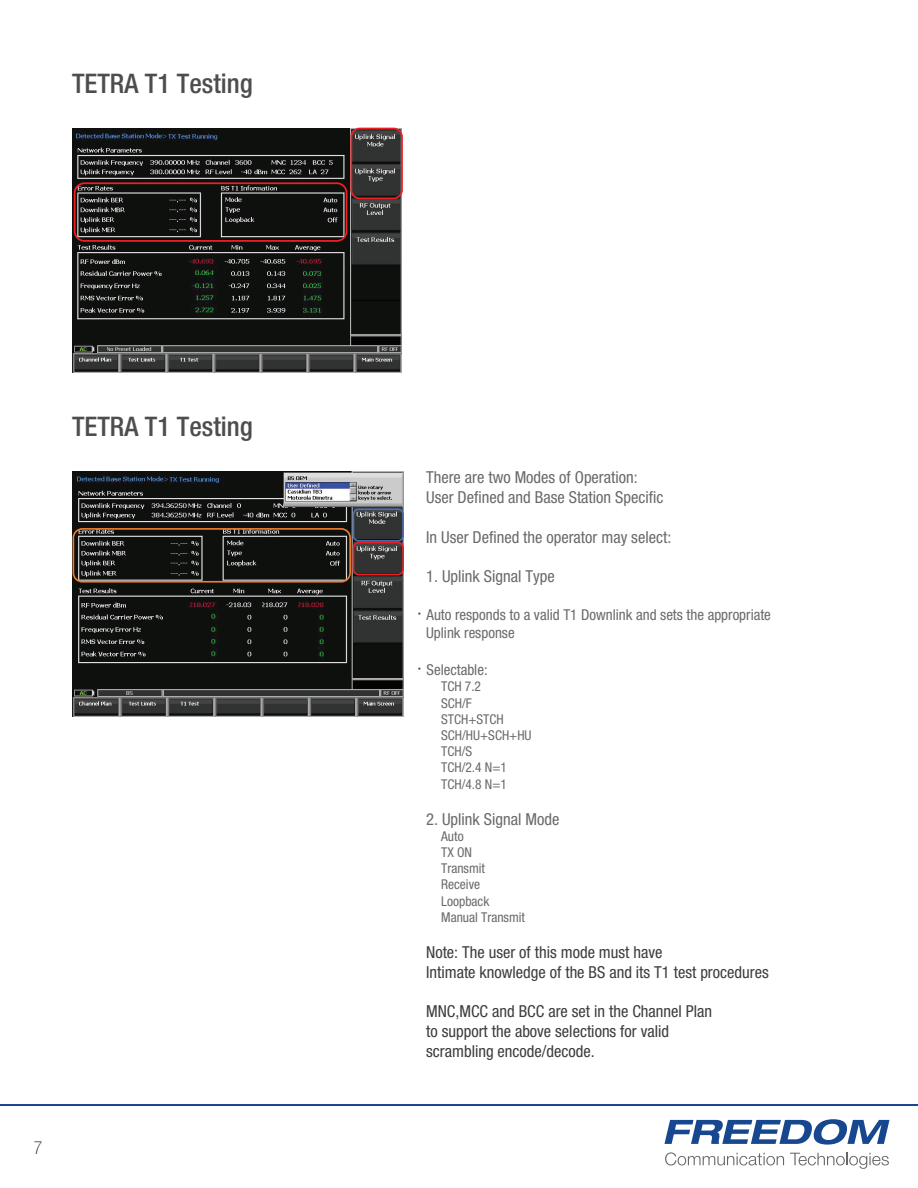
<style>
.page{position:relative;width:918px;height:1188px;background:#fff}
.page>*{position:absolute;margin:0;border:0;box-sizing:border-box;transform-origin:0 0}
.t1{font:500 condensed 27px "Helvetica Neue LT Std";color:#4c4d4d}
.t2{font:100 condensed 18px "Helvetica Neue LT Std";color:#231f20}
.t3{font:condensed 16.5px/19.8px "Helvetica Neue LT Std";color:#3d3d3d}
.t4{font:condensed 16.5px/19.8px "Helvetica Neue LT Std";color:#6a6a6a}
.t5{font:condensed 15px/18px "Helvetica Neue LT Std";color:#6a6a6a}
.t6{font:condensed 13.5px/16.2px "Helvetica Neue LT Std";color:#6a6a6a}
.s1{font-size:19.5px;color:#4c4d4d}
</style>
<div class="page">
<img style="left:72px;top:471px;width:331px;height:246px">
<div style="left:73px;top:528px;width:278px;height:55px;border:2px solid #ee7d2f;border-radius:9px"></div>
<div style="left:353px;top:508px;width:51px;height:34px;border:2px solid #4671b8;border-radius:5px"></div>
<div style="left:353px;top:542px;width:51px;height:33px;border:2px solid #ee1f23;border-radius:5px"></div>
<svg style="left:665px;top:1152px;width:119px;height:13px"></svg>
<svg style="left:790px;top:1153px;width:99px;height:16px"></svg>
<svg style="left:664px;top:1119px;width:225px;height:26px"></svg>
<hr style="left:0;top:1104px;width:918px;height:1px;background:#17478f">
<img style="left:72px;top:128px;width:330px;height:245px">
<div style="left:74px;top:182px;width:273px;height:60px;border:2px solid #ee1f23;border-radius:10px"></div>
<div style="left:350px;top:128px;width:53px;height:71px;border:2px solid #ee1f23;border-radius:8px"></div>
<h1 class="t1" style="left:72px;top:67px;width:182px">TETRA T1 Testing</h1>
<h1 class="t1" style="left:72px;top:410px;width:182px">TETRA T1 Testing</h1>
<p class="t2" style="left:34px;top:1138px;width:10px">7</p>
<p class="t4" style="left:426px;top:467px;width:239px">There are two Modes of Operation:<br>User Defined and Base Station Specific</p>
<p class="t4" style="left:426px;top:527px;width:247px">In User Defined the operator may select:</p>
<p class="t4" style="left:426px;top:566px;width:130px">1. Uplink Signal Type</p>
<p class="t5" style="left:426px;top:605px;width:346px;text-indent:-9px"><span class="s1">·</span> Auto responds to a valid T1 Downlink and sets the appropriate<br>Uplink response</p>
<p class="t5" style="left:417px;top:661px;width:72px"><span class="s1">·</span> Selectable:</p>
<p class="t6" style="left:441px;top:678px;width:92px">TCH 7.2<br>SCH/F<br>STCH+STCH<br>SCH/HU+SCH+HU<br>TCH/S<br>TCH/2.4 N=1<br>TCH/4.8 N=1</p>
<p class="t4" style="left:426px;top:809px;width:135px">2. Uplink Signal Mode</p>
<p class="t6" style="left:441px;top:828px;width:85px">Auto<br>TX ON<br>Transmit<br>Receive<br>Loopback<br>Manual Transmit</p>
<p class="t3" style="left:426px;top:942px;width:344px">Note: The user of this mode must have<br>Intimate knowledge of the BS and its T1 test procedures</p>
<p class="t3" style="left:426px;top:1001px;width:287px">MNC,MCC and BCC are set in the Channel Plan to support the above selections for valid scrambling encode/decode.</p>
</div>
